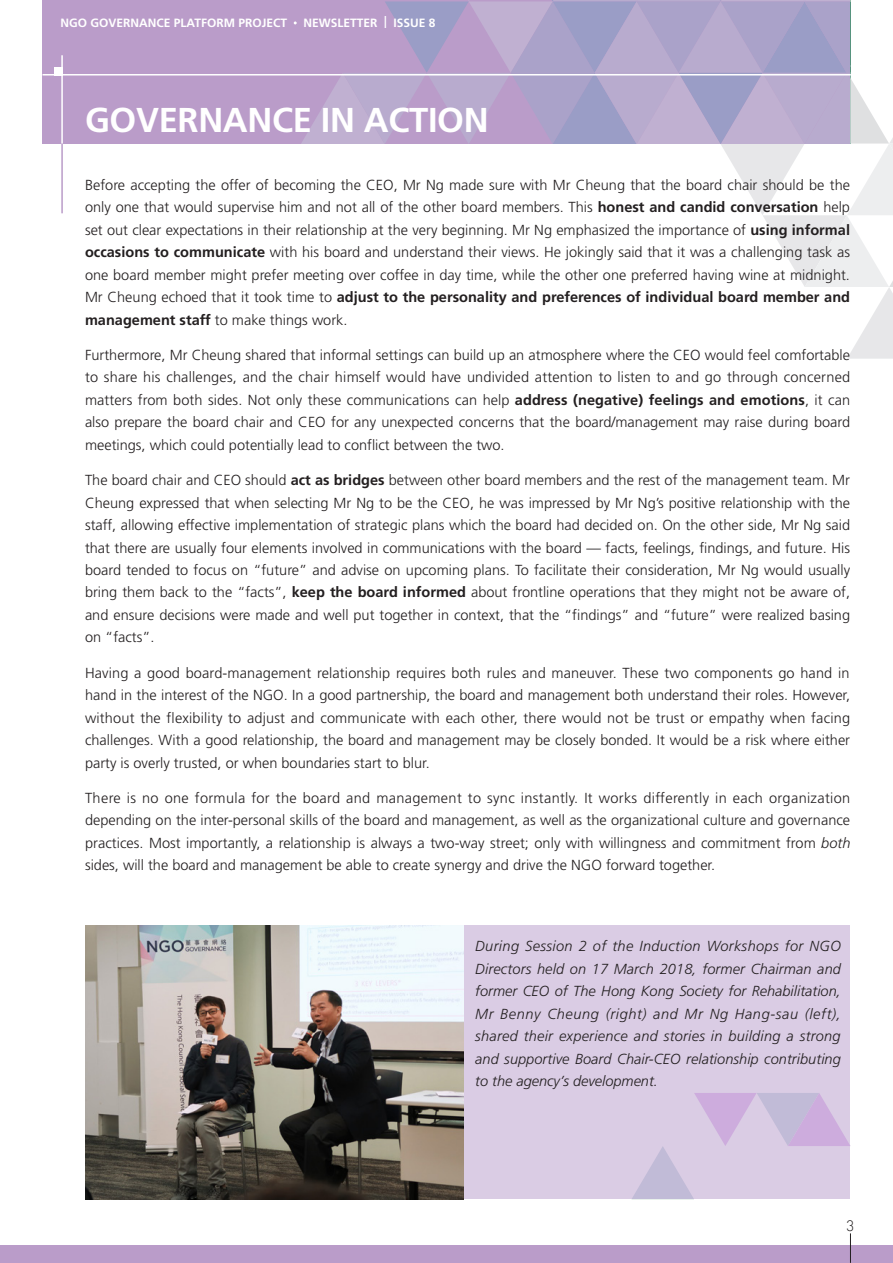
<style>
.page{position:relative;width:893px;height:1263px;background:#fff}
.page>*{position:absolute;margin:0;border:0;box-sizing:border-box;transform-origin:0 0}
.t1{font:700 34.5px "Frutiger";letter-spacing:-.01em;color:#fff}
.t2{font:300 15px "DIN";color:#231f20}
.t3{font:300 14.55px/22.5px "Frutiger";color:#231f20;text-align:justify}
.t4{font:italic 300 14.55px/22.5px "Frutiger";letter-spacing:.005em;color:#231f20;text-align:justify}
.t5{font:700 12px "Frutiger";color:#fff}
.s1{font-weight:700}
.s2{font-style:italic}
</style>
<div class="page">
<div style="left:464px;top:926px;width:386px;height:273px;background:#dacce4"></div>
<div style="left:43px;top:0;width:807px;height:144px;background:#ba9cc9"></div>
<svg style="left:294px;top:0;width:599px;height:359px"></svg>
<hr style="left:43px;top:74px;width:808px;height:2px;background:#fff">
<hr style="left:61px;top:55px;width:2px;height:89px;background:#fff">
<div style="left:54px;top:67px;width:9px;height:9px;background:#fff"></div>
<hr style="left:61px;top:144px;width:2px;height:69px;background:#ba9cc9">
<div style="left:0;top:1246px;width:893px;height:17px;background:#ba9cc9"></div>
<img style="left:85px;top:926px;width:379px;height:273px">
<svg style="left:632px;top:1093px;width:218px;height:106px"></svg>
<svg style="left:850px;top:1234px;width:1px;height:28px"></svg>
<p class="t5" style="left:61px;top:16px;width:228px">NGO GOVERNANCE PLATFORM PROJECT</p>
<p class="t5" style="left:303px;top:16px;width:134px">NEWSLETTER | ISSUE 8</p>
<h1 class="t1" style="left:85px;top:100px;width:405px">GOVERNANCE IN ACTION</h1>
<p class="t3" style="left:85px;top:173px;width:767px">Before accepting the offer of becoming the CEO, Mr Ng made sure with Mr Cheung that the board chair should be the only one that would supervise him and not all of the other board members. This <span class="s1">honest and candid conversation</span> help set out clear expectations in their relationship at the very beginning. Mr Ng emphasized the importance of <span class="s1">using informal occasions to communicate</span> with his board and understand their views. He jokingly said that it was a challenging task as one board member might prefer meeting over coffee in day time, while the other one preferred having wine at midnight.<br>Mr Cheung echoed that it took time to <span class="s1">adjust to the personality and preferences of individual board member and management staff</span> to make things work.</p>
<p class="t3" style="left:85px;top:344px;width:767px">Furthermore, Mr Cheung shared that informal settings can build up an atmosphere where the CEO would feel comfortable to share his challenges, and the chair himself would have undivided attention to listen to and go through concerned matters from both sides. Not only these communications can help <span class="s1">address (negative) feelings and emotions</span>, it can also prepare the board chair and CEO for any unexpected concerns that the board/management may raise during board meetings, which could potentially lead to conflict between the two.</p>
<p class="t3" style="left:85px;top:469px;width:767px">The board chair and CEO should <span class="s1">act as bridges</span> between other board members and the rest of the management team. Mr Cheung expressed that when selecting Mr Ng to be the CEO, he was impressed by Mr Ng’s positive relationship with the staff, allowing effective implementation of strategic plans which the board had decided on. On the other side, Mr Ng said that there are usually four elements involved in communications with the board — facts, feelings, findings, and future. His board tended to focus on “future” and advise on upcoming plans. To facilitate their consideration, Mr Ng would usually bring them back to the “facts”, <span class="s1">keep the board informed</span> about frontline operations that they might not be aware of, and ensure decisions were made and well put together in context, that the “findings” and “future” were realized basing on “facts”.</p>
<p class="t3" style="left:85px;top:662px;width:767px">Having a good board-management relationship requires both rules and maneuver. These two components go hand in hand in the interest of the NGO. In a good partnership, the board and management both understand their roles. However, without the flexibility to adjust and communicate with each other, there would not be trust or empathy when facing challenges. With a good relationship, the board and management may be closely bonded. It would be a risk where either party is overly trusted, or when boundaries start to blur.</p>
<p class="t3" style="left:85px;top:787px;width:767px">There is no one formula for the board and management to sync instantly. It works differently in each organization depending on the inter-personal skills of the board and management, as well as the organizational culture and governance practices. Most importantly, a relationship is always a two-way street; only with willingness and commitment from <span class="s2">both </span>sides, will the board and management be able to create synergy and drive the NGO forward together.</p>
<p class="t4" style="left:475px;top:935px;width:367px">During Session 2 of the Induction Workshops for NGO Directors held on 17 March 2018, former Chairman and former CEO of The Hong Kong Society for Rehabilitation, Mr Benny Cheung (right) and Mr Ng Hang-sau (left), shared their experience and stories in building a strong and supportive Board Chair-CEO relationship contributing to the agency’s development.</p>
<p class="t2" style="left:847px;top:1216px;width:9px">3</p>
</div>
